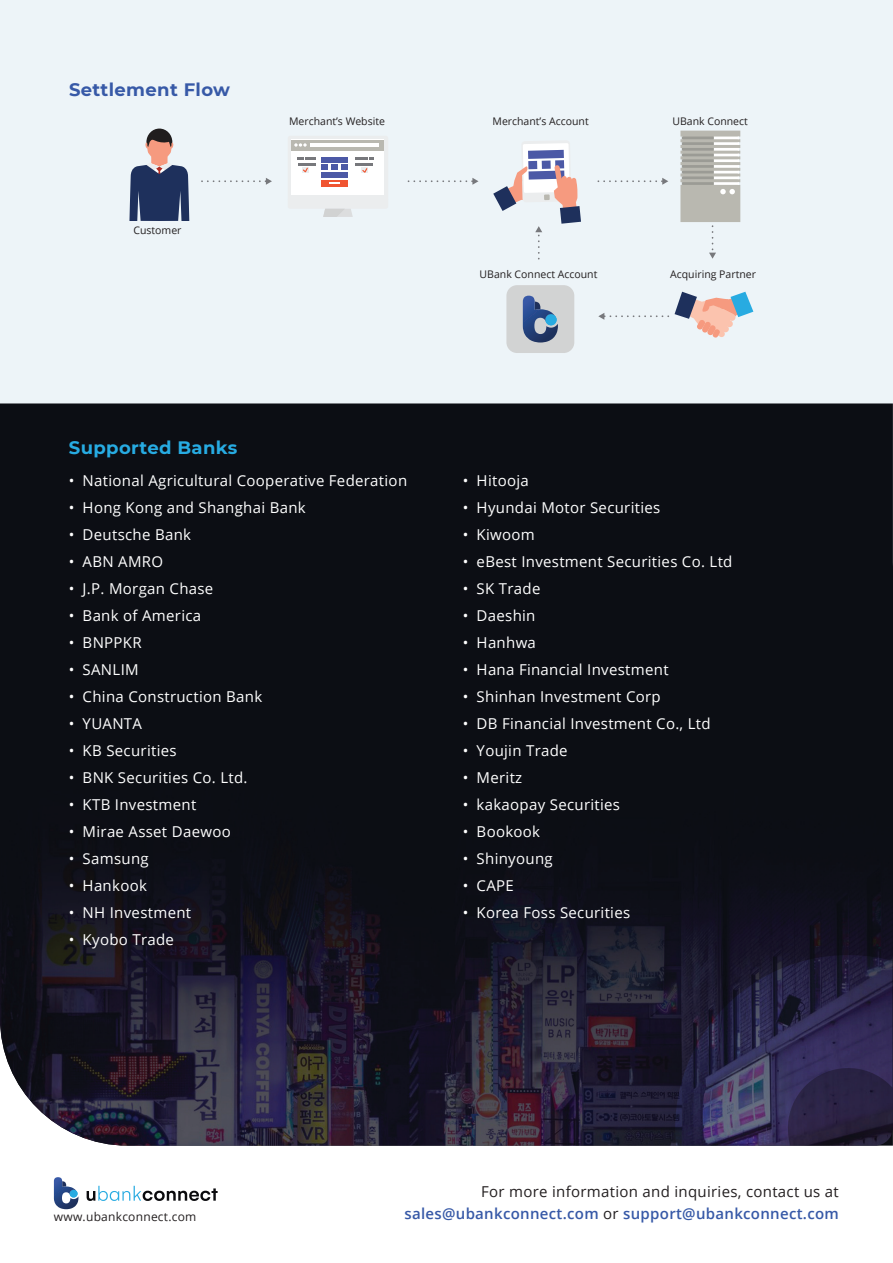
<style>
.page{position:relative;width:893px;height:1263px;background:#fff}
.page>*{position:absolute;margin:0;border:0;box-sizing:border-box;transform-origin:0 0}
.t1{font:700 18px "Montserrat";letter-spacing:.02em;color:#3759a7}
.t2{font:700 18px "Montserrat";letter-spacing:.02em;color:#27abe2}
.t3{font:15px "Open Sans";letter-spacing:.02em;color:#fff}
.t4{font:600 15px "Open Sans";letter-spacing:.02em;color:#3759a7}
.t5{font:15px "Open Sans";letter-spacing:.02em;color:#231f20}
.t6{font:12px "Open Sans";letter-spacing:.02em;color:#231f20}
.t7{font:10.5px "Open Sans";color:#231f20}
.s1{font-weight:400;color:#231f20}
</style>
<div class="page">
<div style="left:0;top:0;width:893px;height:403px;background:#edf4f8"></div>
<div style="left:506px;top:285px;width:68px;height:68px;background:#d2d3d3;border-radius:11px"></div>
<svg style="left:129px;top:129px;width:60px;height:92px"></svg>
<svg style="left:523px;top:296px;width:35px;height:46px"></svg>
<svg style="left:291px;top:139px;width:93px;height:78px"></svg>
<svg style="left:680px;top:131px;width:60px;height:128px"></svg>
<svg style="left:202px;top:178px;width:70px;height:7px"></svg>
<svg style="left:598px;top:178px;width:70px;height:7px"></svg>
<svg style="left:408px;top:178px;width:70px;height:7px"></svg>
<svg style="left:493px;top:143px;width:88px;height:116px"></svg>
<svg style="left:675px;top:292px;width:78px;height:46px"></svg>
<svg style="left:598px;top:313px;width:70px;height:7px"></svg>
<div style="left:0;top:403px;width:893px;height:147px;background:#0c0e14"></div>
<img style="left:0;top:550px;width:893px;height:596px">
<img style="left:675px;top:824px;width:218px;height:322px">
<svg style="left:87px;top:1186px;width:131px;height:15px"></svg>
<svg style="left:54px;top:1177px;width:24px;height:32px"></svg>
<p class="t1" style="left:69px;top:76px;width:163px">Settlement Flow</p>
<p class="t7" style="left:133px;top:223px;width:50px">Customer</p>
<p class="t7" style="left:289px;top:114px;width:97px">Merchant’s Website</p>
<p class="t7" style="left:493px;top:114px;width:98px">Merchant’s Account</p>
<p class="t7" style="left:672px;top:114px;width:77px">UBank Connect</p>
<p class="t7" style="left:480px;top:267px;width:119px">UBank Connect Account</p>
<p class="t7" style="left:670px;top:267px;width:87px">Acquiring Partner</p>
<p class="t2" style="left:69px;top:434px;width:170px">Supported Banks</p>
<p class="t3" style="left:69px;top:471px;width:340px">• National Agricultural Cooperative Federation</p>
<p class="t3" style="left:69px;top:498px;width:238px">• Hong Kong and Shanghai Bank</p>
<p class="t3" style="left:69px;top:525px;width:124px">• Deutsche Bank</p>
<p class="t3" style="left:69px;top:552px;width:96px">• ABN AMRO</p>
<p class="t3" style="left:69px;top:579px;width:146px">• J.P. Morgan Chase</p>
<p class="t3" style="left:69px;top:606px;width:134px">• Bank of America</p>
<p class="t3" style="left:69px;top:633px;width:74px">• BNPPKR</p>
<p class="t3" style="left:69px;top:660px;width:71px">• SANLIM</p>
<p class="t3" style="left:69px;top:687px;width:195px">• China Construction Bank</p>
<p class="t3" style="left:69px;top:714px;width:75px">• YUANTA</p>
<p class="t3" style="left:69px;top:741px;width:109px">• KB Securities</p>
<p class="t3" style="left:69px;top:768px;width:180px">• BNK Securities Co. Ltd.</p>
<p class="t3" style="left:69px;top:795px;width:129px">• KTB Investment</p>
<p class="t3" style="left:69px;top:822px;width:163px">• Mirae Asset Daewoo</p>
<p class="t3" style="left:69px;top:849px;width:81px">• Samsung</p>
<p class="t3" style="left:69px;top:876px;width:80px">• Hankook</p>
<p class="t3" style="left:69px;top:903px;width:124px">• NH Investment</p>
<p class="t3" style="left:69px;top:930px;width:107px">• Kyobo Trade</p>
<p class="t3" style="left:463px;top:471px;width:67px">• Hitooja</p>
<p class="t3" style="left:463px;top:498px;width:199px">• Hyundai Motor Securities</p>
<p class="t3" style="left:463px;top:525px;width:73px">• Kiwoom</p>
<p class="t3" style="left:463px;top:552px;width:271px">• eBest Investment Securities Co. Ltd</p>
<p class="t3" style="left:463px;top:579px;width:79px">• SK Trade</p>
<p class="t3" style="left:463px;top:606px;width:74px">• Daeshin</p>
<p class="t3" style="left:463px;top:633px;width:75px">• Hanhwa</p>
<p class="t3" style="left:463px;top:660px;width:207px">• Hana Financial Investment</p>
<p class="t3" style="left:463px;top:687px;width:199px">• Shinhan Investment Corp</p>
<p class="t3" style="left:463px;top:714px;width:249px">• DB Financial Investment Co., Ltd</p>
<p class="t3" style="left:463px;top:741px;width:106px">• Youjin Trade</p>
<p class="t3" style="left:463px;top:768px;width:61px">• Meritz</p>
<p class="t3" style="left:463px;top:795px;width:159px">• kakaopay Securities</p>
<p class="t3" style="left:463px;top:822px;width:79px">• Bookook</p>
<p class="t3" style="left:463px;top:849px;width:91px">• Shinyoung</p>
<p class="t3" style="left:463px;top:876px;width:52px">• CAPE</p>
<p class="t3" style="left:463px;top:903px;width:169px">• Korea Foss Securities</p>
<p class="t5" style="left:481px;top:1181px;width:359px">For more information and inquiries, contact us at</p>
<p class="t6" style="left:54px;top:1209px;width:144px">www.ubankconnect.com</p>
<p class="t4" style="left:404px;top:1203px;width:436px">sales@ubankconnect.com <span class="s1">or</span> support@ubankconnect.com</p>
</div>
